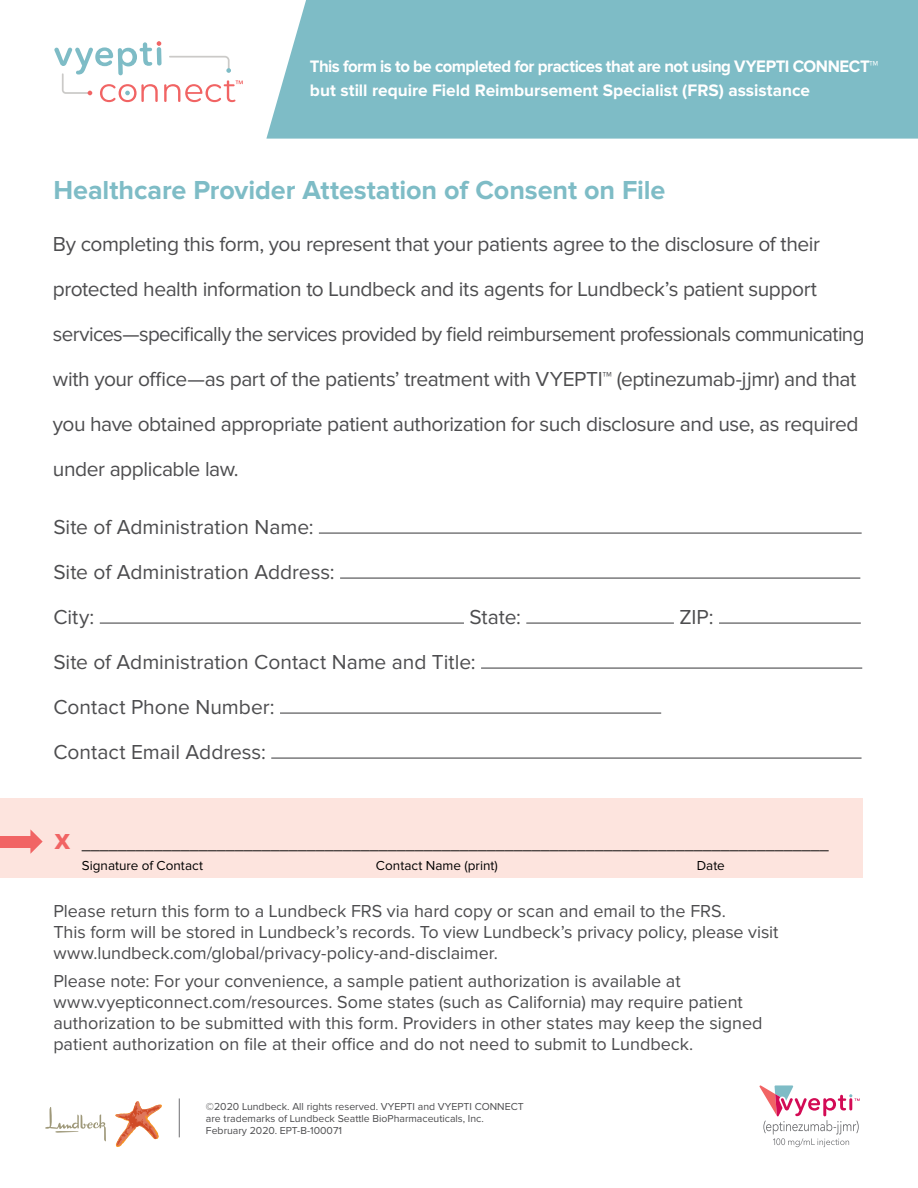
<style>
.page{position:relative;width:918px;height:1188px;background:#fff}
.page>*{position:absolute;margin:0;border:0;box-sizing:border-box;transform-origin:0 0}
.t1{font:700 27px "Proxima Nova";letter-spacing:-.005em;color:#7ebcc6}
.t2{font:21px/45px "Proxima Nova";letter-spacing:-.02em;color:#4d4d4f}
.t3{font:21px/45px "Proxima Nova";color:#4d4d4f}
.t4{font:18px/21px "Proxima Nova";color:#4d4d4f}
.t5{font:18px "Minion Pro";color:#000}
.t6{font:700 17.25px/23.2px "Proxima Nova";letter-spacing:-.01em;color:#fff}
.t7{font:13.5px "Proxima Nova";color:#000}
.t8{font:10.5px/12px "Proxima Nova";color:#4d4d4f}
.s1{font-family:"Proxima Nova Extrabld";font-weight:400;font-size:21px}
.s2{font-family:"Proxima Nova Extrabld";font-size:22.5px;color:#f16464}
</style>
<div class="page">
<div style="left:266px;top:0;width:652px;height:139px;background:#7ebcc6"></div>
<svg style="left:54px;top:41px;width:189px;height:61px"></svg>
<div style="left:0;top:798px;width:862px;height:80px;background:#fde4de"></div>
<div style="left:0;top:836px;width:30px;height:11px;background:#f16464"></div>
<svg style="left:30px;top:829px;width:13px;height:25px"></svg>
<hr style="left:319px;top:533px;width:543px;height:1px;background:#4d4d4f">
<hr style="left:340px;top:578px;width:520px;height:1px;background:#4d4d4f">
<hr style="left:100px;top:623px;width:364px;height:1px;background:#4d4d4f">
<hr style="left:526px;top:623px;width:148px;height:1px;background:#4d4d4f">
<hr style="left:719px;top:623px;width:142px;height:1px;background:#4d4d4f">
<hr style="left:481px;top:668px;width:381px;height:1px;background:#4d4d4f">
<hr style="left:280px;top:713px;width:381px;height:1px;background:#4d4d4f">
<hr style="left:271px;top:758px;width:591px;height:1px;background:#4d4d4f">
<svg style="left:115px;top:1101px;width:47px;height:46px"></svg>
<svg style="left:45px;top:1107px;width:61px;height:35px"></svg>
<hr style="left:179px;top:1098px;width:1px;height:39px;background:#6d6e71">
<svg style="left:760px;top:1085px;width:100px;height:62px"></svg>
<p class="t6" style="left:310px;top:56px;width:570px">This form is to be completed for practices that are not using VYEPTI CONNECT<span class="s1">™ </span>but still require Field Reimbursement Specialist (FRS) assistance</p>
<h1 class="t1" style="left:53px;top:178px;width:614px">Healthcare Provider Attestation of Consent on File</h1>
<p class="t2" style="left:53px;top:223px;width:813px">By completing this form, you represent that your patients agree to the disclosure of their protected health information to Lundbeck and its agents for Lundbeck’s patient support services—specifically the services provided by field reimbursement professionals communicating with your office—as part of the patients’ treatment with VYEPTI™ (eptinezumab-jjmr) and that you have obtained appropriate patient authorization for such disclosure and use, as required under applicable law.</p>
<p class="t3" style="left:53px;top:505px;width:283px">Site of Administration Name:<br>Site of Administration Address:<br>City:</p>
<p class="t2" style="left:469px;top:595px;width:53px">State:</p>
<p class="t2" style="left:679px;top:595px;width:36px">ZIP:</p>
<p class="t3" style="left:53px;top:640px;width:424px">Site of Administration Contact Name and Title:<br>Contact Phone Number:<br>Contact Email Address:</p>
<p class="t5" style="left:55px;top:831px;width:775px"><span class="s2">X</span> ___________________________________________________________________________________</p>
<p class="t7" style="left:82px;top:860px;width:123px">Signature of Contact</p>
<p class="t7" style="left:376px;top:860px;width:124px">Contact Name (print)</p>
<p class="t7" style="left:697px;top:860px;width:30px">Date</p>
<p class="t4" style="left:53px;top:901px;width:727px">Please return this form to a Lundbeck FRS via hard copy or scan and email to the FRS.<br>This form will be stored in Lundbeck’s records. To view Lundbeck’s privacy policy, please visit www.lundbeck.com/global/privacy-policy-and-disclaimer.</p>
<p class="t4" style="left:53px;top:971px;width:711px">Please note: For your convenience, a sample patient authorization is available at www.vyepticonnect.com/resources. Some states (such as California) may require patient authorization to be submitted with this form. Providers in other states may keep the signed patient authorization on file at their office and do not need to submit to Lundbeck.</p>
<p class="t8" style="left:206px;top:1101px;width:319px">©2020 Lundbeck. All rights reserved. VYEPTI and VYEPTI CONNECT are trademarks of Lundbeck Seattle BioPharmaceuticals, Inc.<br>February 2020. EPT-B-100071</p>
</div>
